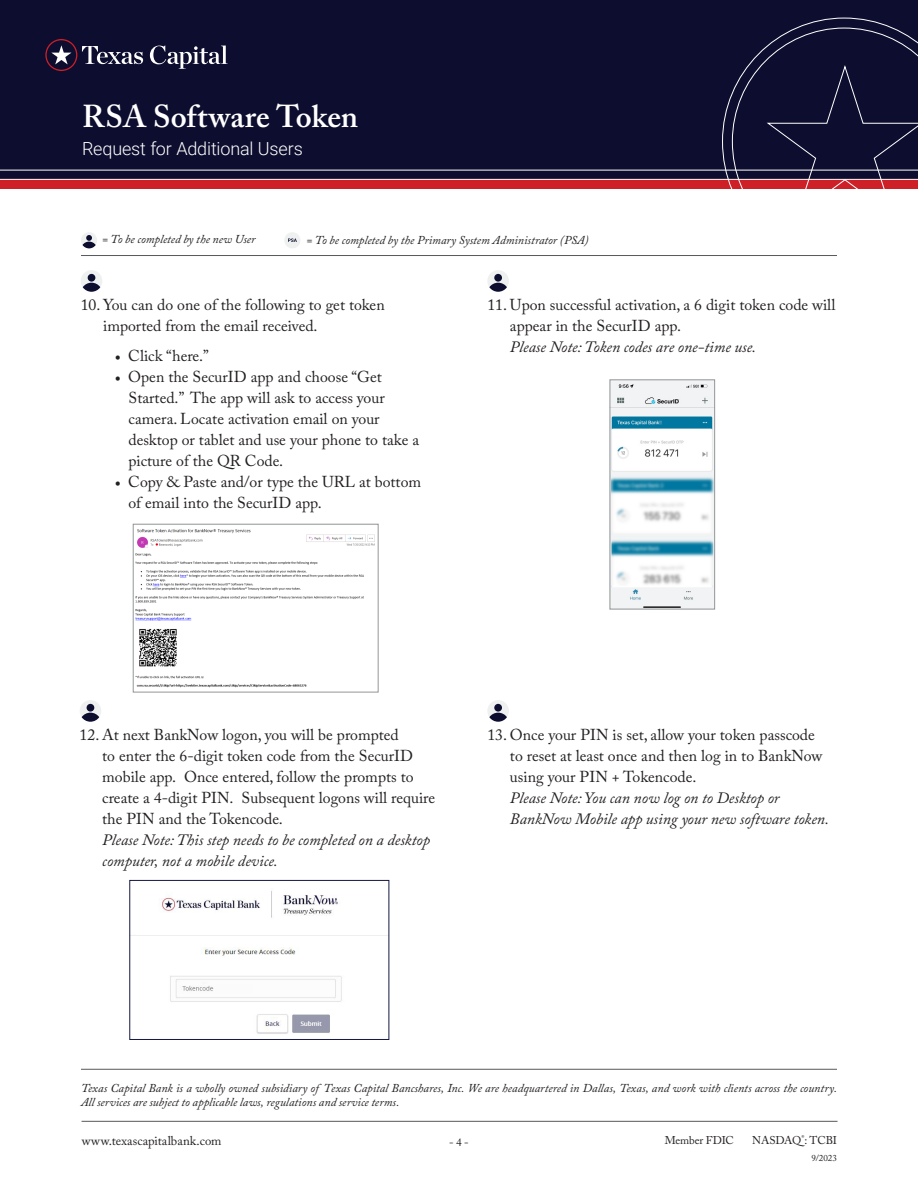
<style>
.page{position:relative;width:918px;height:1188px;background:#fff}
.page>*{position:absolute;margin:0;border:0;box-sizing:border-box;transform-origin:0 0}
.t1{font:600 31.5px "Adobe Caslon Pro";letter-spacing:.005em;color:#fff}
.t2{font:300 18px "Roboto";letter-spacing:-.01em;color:#fff}
.ParaStyle04-Leading{font:15.75px/21px "Adobe Caslon Pro";color:#231f20}
.t3{font:12.75px "Adobe Caslon Pro";letter-spacing:.005em;color:#231f20}
.t4{font:italic 12px/14.4px "Adobe Caslon Pro";color:#231f20}
.t5{font:11.25px "Adobe Caslon Pro";letter-spacing:-.01em;color:#231f20}
.t6{font:9px "Adobe Caslon Pro";color:#231f20}
.s1{font-family:"Minion Pro"}
.s2{font-style:italic}
</style>
<div class="page">
<div style="left:0;top:0;width:918px;height:189px;background:#0d0d2f"></div>
<svg style="left:0;top:17px;width:918px;height:172px"></svg>
<hr style="left:82px;top:1121px;width:756px;height:1px;background:#57585a">
<svg style="left:81px;top:232px;width:16px;height:16px"></svg>
<svg style="left:284px;top:232px;width:16px;height:16px"></svg>
<hr style="left:81px;top:255px;width:756px;height:1px;background:#57585a">
<img style="left:135px;top:529px;width:240px;height:159px">
<div style="left:133px;top:524px;width:245px;height:168px;border:1px solid #939698"></div>
<img style="left:612px;top:382px;width:101px;height:225px">
<div style="left:610px;top:380px;width:105px;height:229px;border:1px solid #939698"></div>
<svg style="left:81px;top:270px;width:21px;height:22px"></svg>
<div style="left:83px;top:283px;width:17px;height:9px;background:#0d0d2f;border-radius:50%"></div>
<div style="left:88px;top:274px;width:7px;height:8px;background:#0d0d2f;border-radius:50%"></div>
<svg style="left:487px;top:270px;width:22px;height:16px"></svg>
<svg style="left:489px;top:283px;width:18px;height:9px"></svg>
<div style="left:494px;top:274px;width:8px;height:8px;background:#0d0d2f;border-radius:50%"></div>
<img style="left:132px;top:891px;width:255px;height:143px">
<div style="left:130px;top:880px;width:259px;height:160px;border:1px solid #151745"></div>
<svg style="left:80px;top:700px;width:21px;height:18px"></svg>
<div style="left:82px;top:713px;width:17px;height:9px;background:#0d0d2f;border-radius:50%"></div>
<div style="left:87px;top:704px;width:7px;height:8px;background:#0d0d2f;border-radius:50%"></div>
<svg style="left:487px;top:700px;width:22px;height:16px"></svg>
<svg style="left:489px;top:713px;width:18px;height:9px"></svg>
<div style="left:494px;top:704px;width:8px;height:8px;background:#0d0d2f;border-radius:50%"></div>
<hr style="left:81px;top:1069px;width:756px;height:1px;background:#57585a">
<h1 class="t1" style="left:82px;top:98px;width:278px">RSA Software Token</h1>
<p class="t2" style="left:82px;top:136px;width:222px">Request for Additional Users</p>
<p class="t4" style="left:102px;top:232px;width:155px">= To be completed by the new User</p>
<p class="t4" style="left:307px;top:233px;width:284px">= To be completed by the Primary System Administrator (PSA)</p>
<p class="ParaStyle04-Leading" style="left:103px;top:294px;width:283px;text-indent:-22px">10. You can do one of the following to get token imported from the email received.</p>
<p class="ParaStyle04-Leading" style="left:115px;top:345px;width:96px"><span class="s1">•</span> Click “here.”</p>
<p class="ParaStyle04-Leading" style="left:128px;top:366px;width:292px;text-indent:-14px"><span class="s1">•</span> Open the SecurID app and choose “Get Started.” The app will ask to access your camera. Locate activation email on your desktop or tablet and use your phone to take a picture of the QR Code.</p>
<p class="ParaStyle04-Leading" style="left:128px;top:471px;width:294px;text-indent:-14px"><span class="s1">•</span> Copy &amp; Paste and/or type the URL at bottom of email into the SecurID app.</p>
<p class="ParaStyle04-Leading" style="left:510px;top:294px;width:327px;text-indent:-23px">11. Upon successful activation, a 6 digit token code will appear in the SecurID app.<br><span class="s2">Please Note: Token codes are one-time use.</span></p>
<p class="ParaStyle04-Leading" style="left:102px;top:724px;width:334px;text-indent:-23px">12. At next BankNow logon, you will be prompted<br>to enter the 6-digit token code from the SecurID mobile app. Once entered, follow the prompts to create a 4-digit PIN. Subsequent logons will require the PIN and the Tokencode.<br><span class="s2">Please Note: This step needs to be completed on a desktop computer, not a mobile device.</span></p>
<p class="ParaStyle04-Leading" style="left:510px;top:724px;width:321px;text-indent:-23px">13. Once your PIN is set, allow your token passcode to reset at least once and then log in to BankNow using your PIN + Tokencode.<br><span class="s2">Please Note: You can now log on to Desktop or BankNow Mobile app using your new software token.</span></p>
<p class="t4" style="left:81px;top:1080px;width:758px">Texas Capital Bank is a wholly owned subsidiary of Texas Capital Bancshares, Inc. We are headquartered in Dallas, Texas, and work with clients across the country.<br>All services are subject to applicable laws, regulations and service terms.</p>
<p class="t3" style="left:82px;top:1133px;width:141px">www.texascapitalbank.com</p>
<p class="t5" style="left:449px;top:1135px;width:21px">- 4 -</p>
<p class="t5" style="left:665px;top:1133px;width:71px">Member FDIC</p>
<p class="t5" style="left:752px;top:1133px;width:86px">NASDAQ<sup>®</sup>: TCBI</p>
<p class="t6" style="left:812px;top:1153px;width:27px">9/2023</p>
</div>
